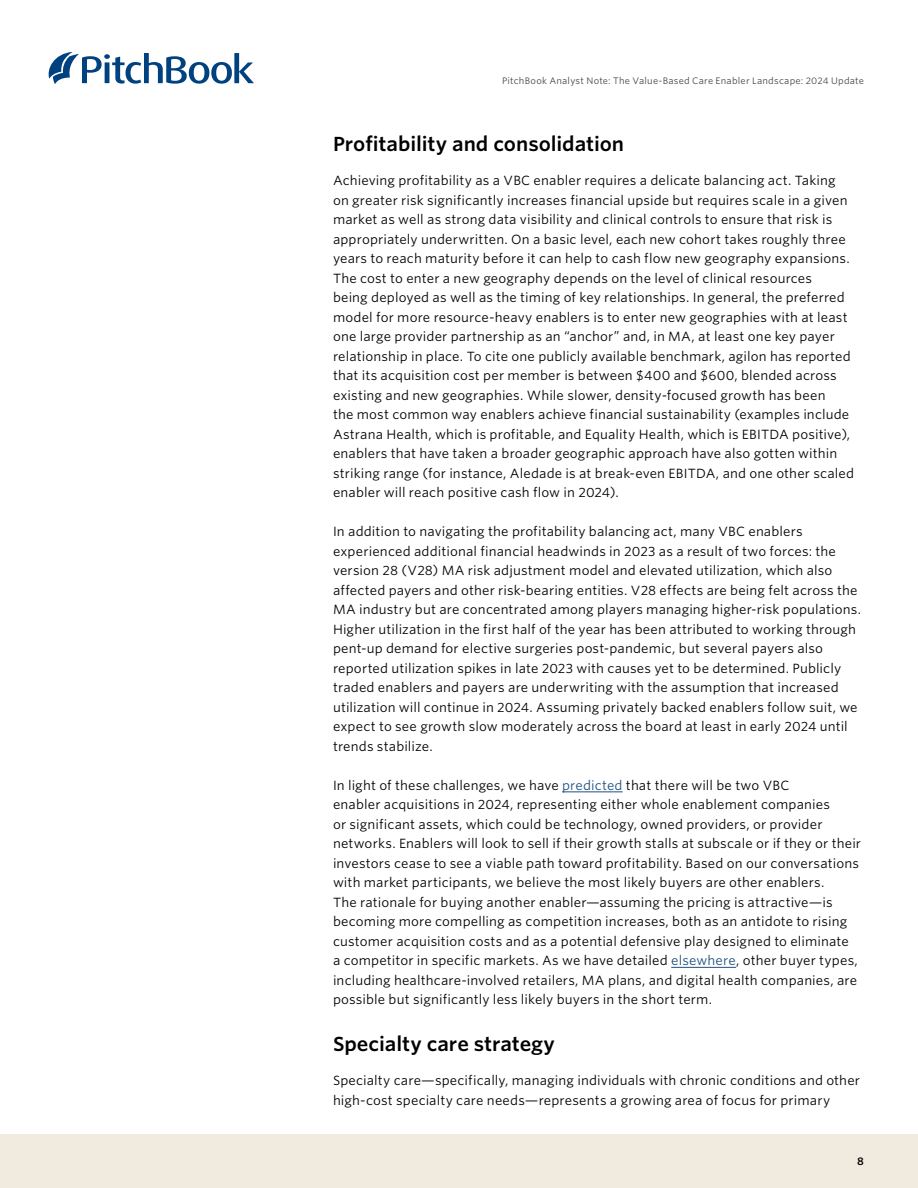
<style>
.page{position:relative;width:918px;height:1188px;background:#fff}
.page>*{position:absolute;margin:0;border:0;box-sizing:border-box;transform-origin:0 0}
.AN_Section_title{font:600 19.5px "Whitney S Sm";letter-spacing:-.005em;color:#000}
.AN_Body_copy{font:12.75px/19.5px "Whitney S Sm";letter-spacing:.01em;color:#000}
.t1{font:600 10.5px "Whitney S Sm";color:#000}
.t2{font:9px "Whitney S Sm";letter-spacing:.025em;color:#484643}
.s1{color:#1d5080}
</style>
<div class="page">
<div style="left:0;top:1134px;width:918px;height:54px;background:#f0ebde"></div>
<svg style="left:49px;top:52px;width:205px;height:32px"></svg>
<hr style="left:562px;top:792px;width:61px;height:1px;background:#1d5080">
<hr style="left:671px;top:967px;width:65px;height:1px;background:#1d5080">
<p class="t2" style="left:502px;top:75px;width:363px">PitchBook Analyst Note: The Value-Based Care Enabler Landscape: 2024 Update</p>
<p class="AN_Section_title" style="left:333px;top:130px;width:293px">Profitability and consolidation</p>
<p class="AN_Body_copy" style="left:333px;top:170px;width:523px">Achieving profitability as a VBC enabler requires a delicate balancing act. Taking on greater risk significantly increases financial upside but requires scale in a given market as well as strong data visibility and clinical controls to ensure that risk is appropriately underwritten. On a basic level, each new cohort takes roughly three years to reach maturity before it can help to cash flow new geography expansions.<br>The cost to enter a new geography depends on the level of clinical resources<br>being deployed as well as the timing of key relationships. In general, the preferred model for more resource-heavy enablers is to enter new geographies with at least one large provider partnership as an “anchor” and, in MA, at least one key payer relationship in place. To cite one publicly available benchmark, agilon has reported that its acquisition cost per member is between $400 and $600, blended across existing and new geographies. While slower, density-focused growth has been<br>the most common way enablers achieve financial sustainability (examples include Astrana Health, which is profitable, and Equality Health, which is EBITDA positive), enablers that have taken a broader geographic approach have also gotten within striking range (for instance, Aledade is at break-even EBITDA, and one other scaled enabler will reach positive cash flow in 2024).</p>
<p class="AN_Body_copy" style="left:333px;top:521px;width:530px">In addition to navigating the profitability balancing act, many VBC enablers experienced additional financial headwinds in 2023 as a result of two forces: the version 28 (V28) MA risk adjustment model and elevated utilization, which also affected payers and other risk-bearing entities. V28 effects are being felt across the MA industry but are concentrated among players managing higher-risk populations.<br>Higher utilization in the first half of the year has been attributed to working through pent-up demand for elective surgeries post-pandemic, but several payers also reported utilization spikes in late 2023 with causes yet to be determined. Publicly traded enablers and payers are underwriting with the assumption that increased utilization will continue in 2024. Assuming privately backed enablers follow suit, we expect to see growth slow moderately across the board at least in early 2024 until trends stabilize.</p>
<p class="AN_Body_copy" style="left:333px;top:775px;width:530px">In light of these challenges, we have <span class="s1">predicted</span> that there will be two VBC<br>enabler acquisitions in 2024, representing either whole enablement companies<br>or significant assets, which could be technology, owned providers, or provider networks. Enablers will look to sell if their growth stalls at subscale or if they or their investors cease to see a viable path toward profitability. Based on our conversations with market participants, we believe the most likely buyers are other enablers.<br>The rationale for buying another enabler—assuming the pricing is attractive—is becoming more compelling as competition increases, both as an antidote to rising customer acquisition costs and as a potential defensive play designed to eliminate<br>a competitor in specific markets. As we have detailed <span class="s1">elsewhere</span>, other buyer types, including healthcare-involved retailers, MA plans, and digital health companies, are possible but significantly less likely buyers in the short term.</p>
<p class="AN_Section_title" style="left:333px;top:1030px;width:224px">Specialty care strategy</p>
<p class="AN_Body_copy" style="left:333px;top:1071px;width:529px">Specialty care—specifically, managing individuals with chronic conditions and other high-cost specialty care needs—represents a growing area of focus for primary</p>
<p class="t1" style="left:857px;top:1154px;width:8px">8</p>
</div>
